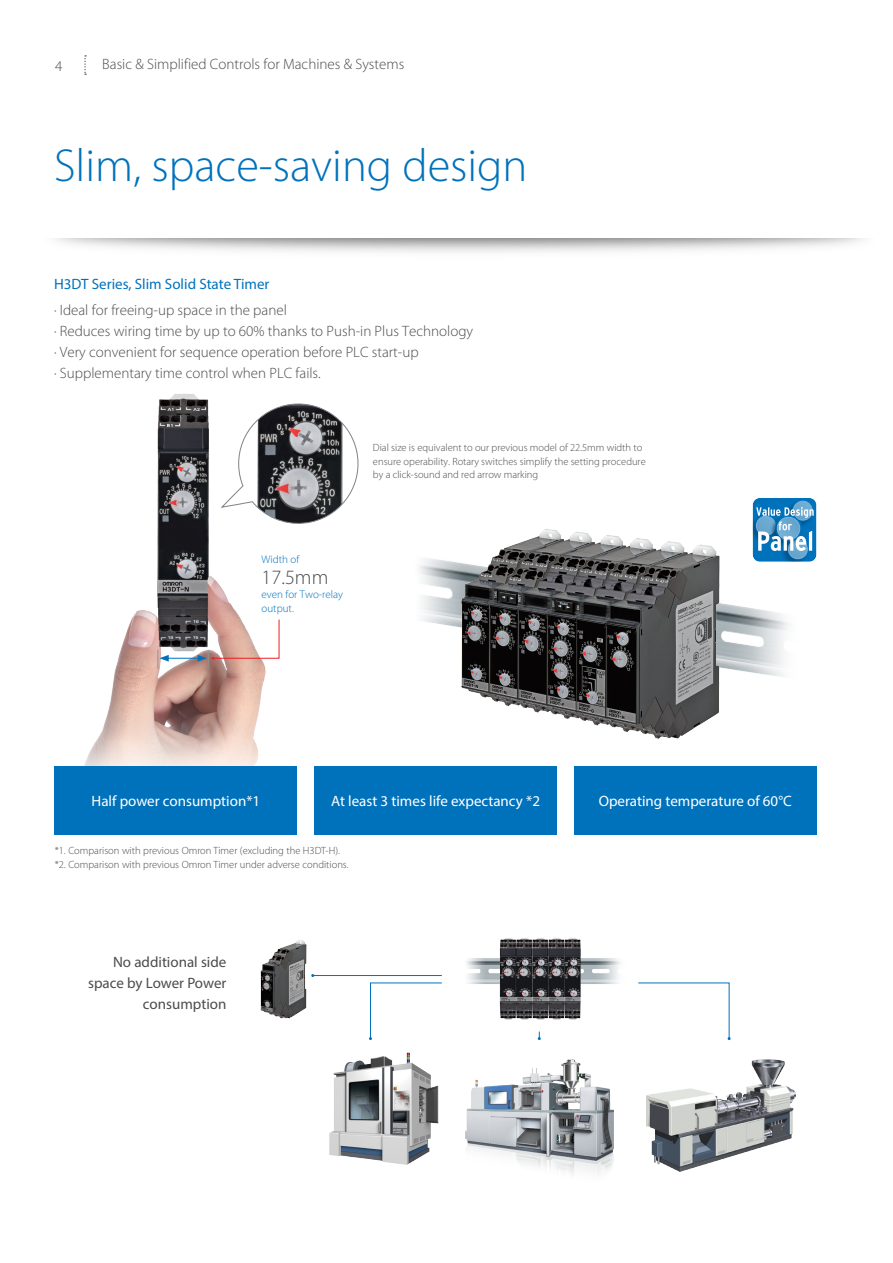
<style>
.page{position:relative;width:893px;height:1263px;background:#fff}
.page>*{position:absolute;margin:0;border:0;box-sizing:border-box;transform-origin:0 0}
.BR_Inside_Heading{font:300 46.5px "Myriad Pro";color:#0072bc}
.BR_Body{font:300 20.4px "Myriad Pro";color:#4b4c4d}
.BR_Body-2{font:300 15px "Myriad Pro";color:#4b4c4d}
.BR_Body_Heading_Smal{font:15px "Myriad Pro";color:#fff}
.BR_Page_info{font:300 15px "Myriad Pro";color:#4b4c4d}
.BR_Body_Heading_Smal-2{font:15px/21px "Myriad Pro";color:#4b4c4d;text-align:right}
.BR_Body_Heading_Smal-3{font:15px "Myriad Pro";color:#0072bc}
.BR_Body-3{font:300 11.1px/13.5px "Myriad Pro";color:#0072bc}
.BR_Body-4{font:300 10.5px/13.5px "Myriad Pro";color:#4b4c4d}
.BR_Backpage_Contact{font:300 10.5px "Myriad Pro";color:#4b4c4d}
</style>
<div class="page">
<svg style="left:84px;top:55px;width:2px;height:20px"></svg>
<svg style="left:369px;top:982px;width:73px;height:58px"></svg>
<svg style="left:642px;top:982px;width:89px;height:58px"></svg>
<svg style="left:538px;top:1031px;width:3px;height:9px"></svg>
<img style="left:260px;top:940px;width:47px;height:79px">
<img style="left:419px;top:543px;width:398px;height:134px">
<img style="left:54px;top:394px;width:243px;height:386px">
<svg style="left:221px;top:398px;width:138px;height:128px"></svg>
<hr style="left:166px;top:658px;width:34px;height:1px;background:#0072bc">
<svg style="left:158px;top:650px;width:11px;height:19px"></svg>
<svg style="left:198px;top:619px;width:82px;height:50px"></svg>
<img style="left:423px;top:529px;width:310px;height:210px">
<div style="left:55px;top:767px;width:242px;height:68px;background:#0072bc"></div>
<div style="left:314px;top:766px;width:243px;height:68px;background:#0072bc"></div>
<div style="left:574px;top:766px;width:242px;height:68px;background:#0072bc"></div>
<hr style="left:313px;top:975px;width:129px;height:1px;background:#0072bc">
<img style="left:781px;top:498px;width:35px;height:36px">
<img style="left:814px;top:499px;width:1px;height:29px">
<svg style="left:753px;top:499px;width:61px;height:63px;background:#529ccb"></svg>
<img style="left:329px;top:1053px;width:110px;height:111px">
<img style="left:466px;top:1059px;width:148px;height:115px">
<img style="left:647px;top:1059px;width:149px;height:112px">
<img style="left:466px;top:954px;width:176px;height:31px">
<img style="left:500px;top:938px;width:81px;height:82px">
<p class="BR_Page_info" style="left:55px;top:57px;width:9px">4</p>
<p class="BR_Page_info" style="left:102px;top:56px;width:303px">Basic &amp; Simplified Controls for Machines &amp; Systems</p>
<p class="BR_Inside_Heading" style="left:54px;top:140px;width:475px">Slim, space-saving design</p>
<p class="BR_Body_Heading_Smal-3" style="left:54px;top:275px;width:217px">H3DT Series, Slim Solid State Timer</p>
<p class="BR_Body-2" style="left:54px;top:301px;width:234px">· Ideal for freeing-up space in the panel</p>
<p class="BR_Body-2" style="left:54px;top:322px;width:421px">· Reduces wiring time by up to 60% thanks to Push-in Plus Technology</p>
<p class="BR_Body-2" style="left:54px;top:343px;width:366px">· Very convenient for sequence operation before PLC start-up</p>
<p class="BR_Body-2" style="left:54px;top:364px;width:268px">· Supplementary time control when PLC fails.</p>
<p class="BR_Body-3" style="left:262px;top:553px;width:39px">Width of</p>
<p class="BR_Body" style="left:262px;top:566px;width:68px">17.5mm</p>
<p class="BR_Body-3" style="left:262px;top:588px;width:83px">even for Two-relay output.</p>
<p class="BR_Body-4" style="left:373px;top:441px;width:274px">Dial size is equivalent to our previous model of 22.5mm width to ensure operability. Rotary switches simplify the setting procedure by a click-sound and red arrow marking</p>
<p class="BR_Body_Heading_Smal" style="left:92px;top:792px;width:170px">Half power consumption*1</p>
<p class="BR_Body_Heading_Smal" style="left:331px;top:792px;width:211px">At least 3 times life expectancy *2</p>
<p class="BR_Backpage_Contact" style="left:55px;top:845px;width:287px">*1. Comparison with previous Omron Timer (excluding the H3DT-H).</p>
<p class="BR_Backpage_Contact" style="left:55px;top:859px;width:295px">*2. Comparison with previous Omron Timer under adverse conditions.</p>
<p class="BR_Body_Heading_Smal-2" style="left:88px;top:951px;width:140px">No additional side space by Lower Power consumption</p>
<p class="BR_Body_Heading_Smal" style="left:599px;top:792px;width:195px">Operating temperature of 60°C</p>
</div>
